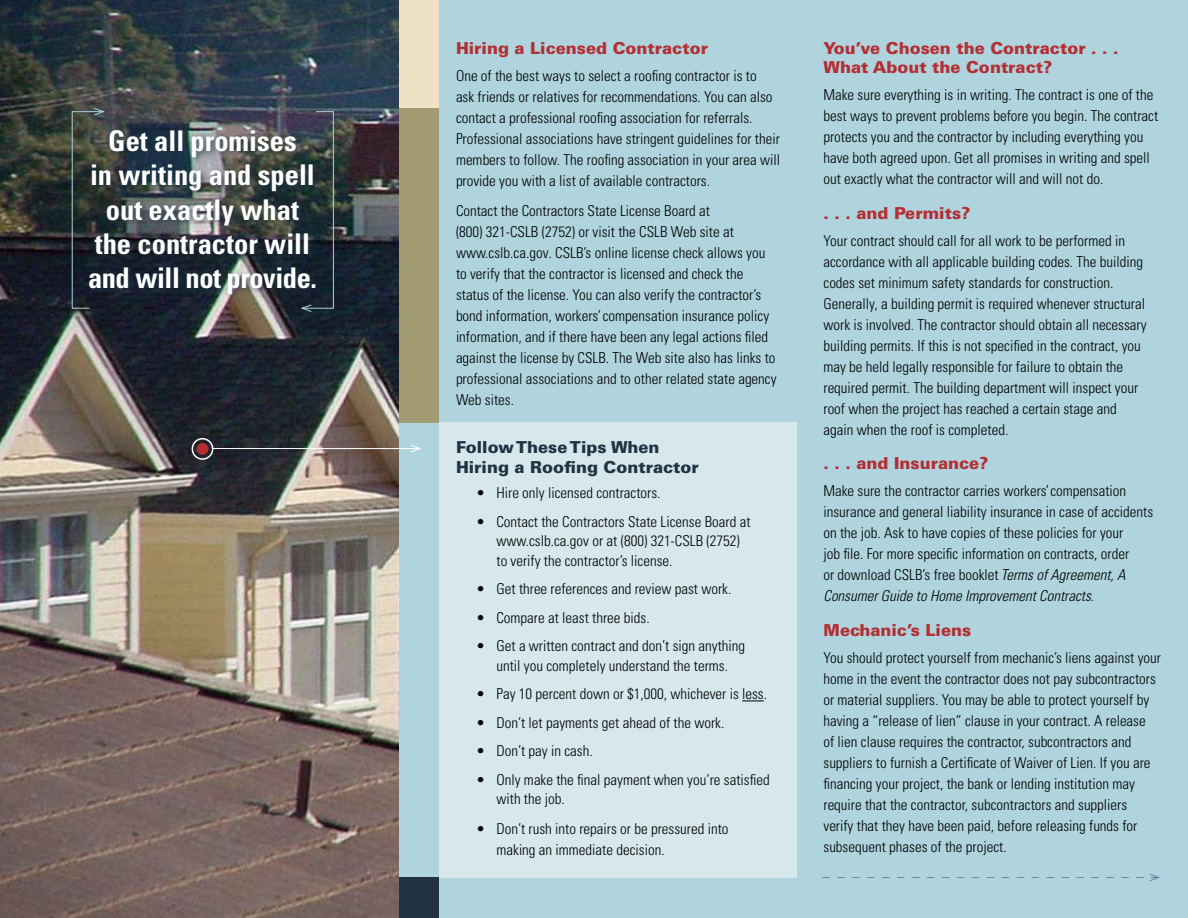
<style>
.page{position:relative;width:1188px;height:918px;background:#fff}
.page>*{position:absolute;margin:0;border:0;box-sizing:border-box;transform-origin:0 0}
.t1{font:700 condensed 28.5px/34.2px "Univers";color:#fff;text-align:center}
.t2{font:900 16.5px/19.5px "Univers";color:#b42e34}
.t3{font:900 16.5px/19.5px "Univers";color:#213342}
.t4{font:300 condensed 15px/21px "Univers";color:#000}
.s1{font-style:italic}
</style>
<div class="page">
<div style="left:397px;top:0;width:791px;height:918px;background:#afd4dd"></div>
<div style="left:398px;top:0;width:41px;height:108px;background:#eee1c5"></div>
<div style="left:398px;top:878px;width:41px;height:40px;background:#213342"></div>
<div style="left:398px;top:108px;width:41px;height:314px;background:#a29b71"></div>
<img style="left:0;top:0;width:398px;height:918px">
<div style="left:439px;top:422px;width:357px;height:456px;background:#d6e8ec"></div>
<svg style="left:742px;top:701px;width:22px;height:1px"></svg>
<hr style="left:213px;top:448px;width:207px;height:1px;background:#fff">
<svg style="left:411px;top:445px;width:10px;height:8px"></svg>
<div style="left:192px;top:438px;width:21px;height:22px;border:2px solid #fff;border-radius:50%"></div>
<div style="left:196px;top:443px;width:12px;height:12px;background:#b42e34;border-radius:50%"></div>
<div style="left:85px;top:127px;width:239px;height:176px;background:#213342;opacity:.75"></div>
<svg style="left:71px;top:107px;width:35px;height:202px;background:#2e3636"></svg>
<svg style="left:300px;top:111px;width:34px;height:202px;background:#29363d"></svg>
<svg style="left:822px;top:874px;width:338px;height:7px"></svg>
<h1 class="t1" style="left:88px;top:124px;width:230px">Get all promises<br>in writing and spell out exactly what the contractor will and will not provide.</h1>
<p class="t2" style="left:456px;top:38px;width:254px">Hiring a Licensed Contractor</p>
<p class="t4" style="left:456px;top:65px;width:326px">One of the best ways to select a roofing contractor is to<br>ask friends or relatives for recommendations. You can also contact a professional roofing association for referrals.<br>Professional associations have stringent guidelines for their members to follow. The roofing association in your area will provide you with a list of available contractors.</p>
<p class="t4" style="left:456px;top:200px;width:322px">Contact the Contractors State License Board at<br>(800) 321-CSLB (2752) or visit the CSLB Web site at www.cslb.ca.gov<span class="s1">.</span> CSLB’s online license check allows you to verify that the contractor is licensed and check the status of the license. You can also verify the contractor’s bond information, workers’ compensation insurance policy information, and if there have been any legal actions filed against the license by CSLB. The Web site also has links to professional associations and to other related state agency Web sites.</p>
<p class="t3" style="left:456px;top:438px;width:244px">Follow These Tips When<br>Hiring a Roofing Contractor</p>
<p class="t4" style="left:476px;top:483px;width:186px">• Hire only licensed contractors.</p>
<p class="t4" style="left:496px;top:512px;width:256px;line-height:19.5px;text-indent:-20px">• Contact the Contractors State License Board at www.cslb.ca.gov or at (800) 321-CSLB (2752) to verify the contractor’s license.</p>
<p class="t4" style="left:476px;top:579px;width:257px">• Get three references and review past work.</p>
<p class="t4" style="left:476px;top:607px;width:175px">• Compare at least three bids.</p>
<p class="t4" style="left:476px;top:636px;width:270px;line-height:19.5px;text-align:center">• Get a written contract and don’t sign anything until you completely understand the terms.</p>
<p class="t4" style="left:476px;top:684px;width:292px">• Pay 10 percent down or $1,000, whichever is less.</p>
<p class="t4" style="left:476px;top:712px;width:250px">• Don’t let payments get ahead of the work.</p>
<p class="t4" style="left:476px;top:741px;width:118px">• Don’t pay in cash.</p>
<p class="t4" style="left:496px;top:770px;width:275px;line-height:19.5px;text-indent:-20px">• Only make the final payment when you’re satisfied with the job.</p>
<p class="t4" style="left:496px;top:819px;width:234px;text-indent:-20px">• Don’t rush into repairs or be pressured into making an immediate decision.</p>
<p class="t2" style="left:824px;top:38px;width:297px">You’ve Chosen the Contractor . . .<br>What About the Contract?</p>
<p class="t4" style="left:824px;top:84px;width:336px">Make sure everything is in writing. The contract is one of the best ways to prevent problems before you begin. The contract protects you and the contractor by including everything you have both agreed upon. Get all promises in writing and spell out exactly what the contractor will and will not do.</p>
<p class="t2" style="left:824px;top:203px;width:148px">. . . and Permits?</p>
<p class="t4" style="left:824px;top:230px;width:325px">Your contract should call for all work to be performed in accordance with all applicable building codes. The building codes set minimum safety standards for construction.<br>Generally, a building permit is required whenever structural work is involved. The contractor should obtain all necessary building permits. If this is not specified in the contract, you may be held legally responsible for failure to obtain the required permit. The building department will inspect your roof when the project has reached a certain stage and again when the roof is completed.</p>
<p class="t2" style="left:824px;top:453px;width:166px">. . . and Insurance?</p>
<p class="t4" style="left:824px;top:480px;width:331px">Make sure the contractor carries workers’ compensation insurance and general liability insurance in case of accidents on the job. Ask to have copies of these policies for your<br>job file. For more specific information on contracts, order<br>or download CSLB’s free booklet <span class="s1">Terms of Agreement, A Consumer Guide to Home Improvement Contracts</span>.</p>
<p class="t2" style="left:824px;top:620px;width:149px">Mechanic’s Liens</p>
<p class="t4" style="left:824px;top:647px;width:339px">You should protect yourself from mechanic’s liens against your home in the event the contractor does not pay subcontractors or material suppliers. You may be able to protect yourself by having a “release of lien” clause in your contract. A release<br>of lien clause requires the contractor, subcontractors and suppliers to furnish a Certificate of Waiver of Lien. If you are financing your project, the bank or lending institution may require that the contractor, subcontractors and suppliers verify that they have been paid, before releasing funds for subsequent phases of the project.</p>
</div>
